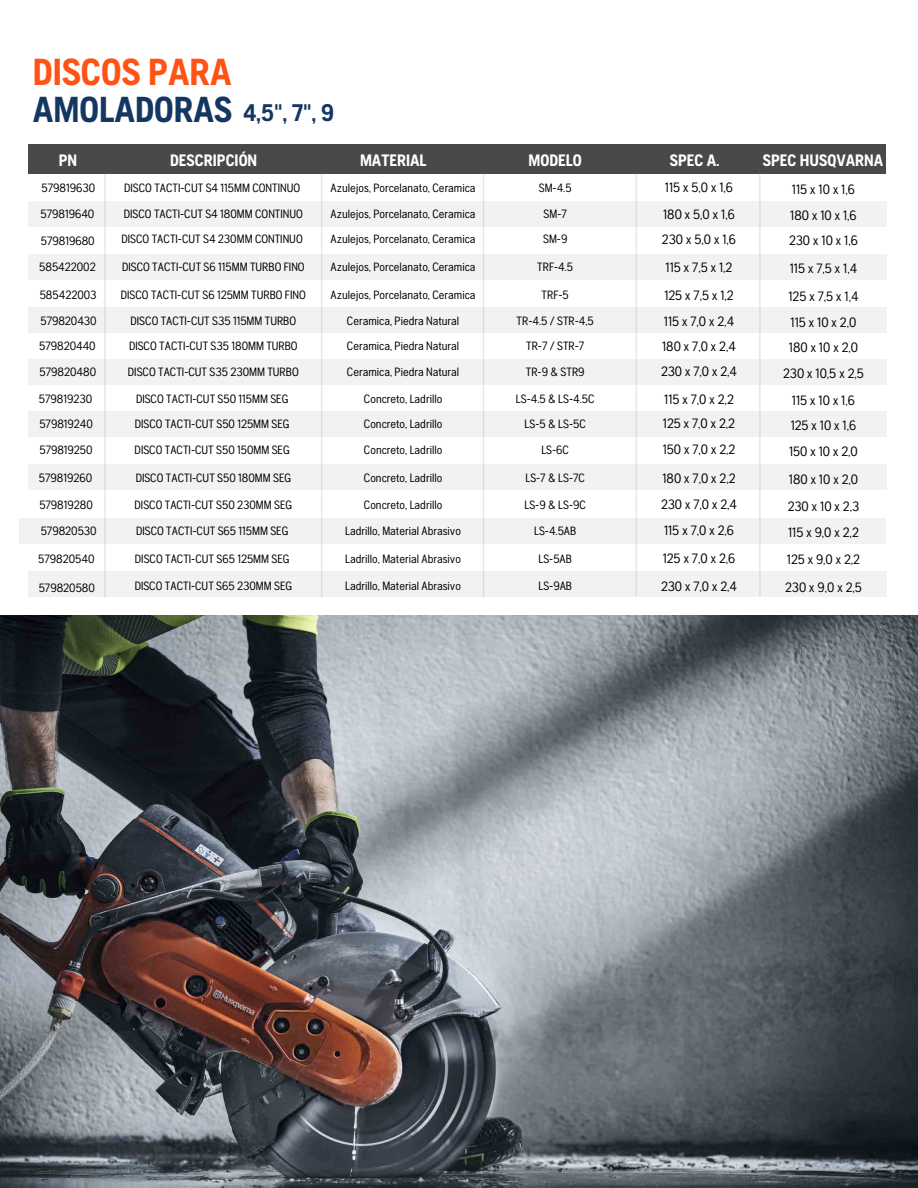
<style>
.page{position:relative;width:918px;height:1188px;background:#fff}
.page>*{position:absolute;margin:0;border:0;box-sizing:border-box;transform-origin:0 0}
.t1{font:700 37.5px "Husqvarna Gothic";color:#ff5316}
.t2{font:700 36px "Husqvarna Gothic";color:#143761}
.t3{font:700 24px "Husqvarna Gothic";color:#143761}
.t4{font:700 16.5px "Husqvarna Gothic";color:#fff}
.t5{font:13.5px "Husqvarna Gothic";color:#000}
.t6{font:12px "Husqvarna Gothic";color:#000}
</style>
<div class="page">
<img style="left:0;top:616px;width:918px;height:572px">
<div style="left:19px;top:518px;width:866px;height:26px;background:#f2f2f2"></div>
<div style="left:28px;top:201px;width:858px;height:26px;background:#f2f2f2"></div>
<div style="left:28px;top:145px;width:858px;height:29px;background:#494949"></div>
<div style="left:28px;top:254px;width:858px;height:26px;background:#f2f2f2"></div>
<div style="left:28px;top:307px;width:858px;height:25px;background:#f2f2f2"></div>
<div style="left:28px;top:359px;width:858px;height:26px;background:#f2f2f2"></div>
<div style="left:28px;top:411px;width:858px;height:25px;background:#f2f2f2"></div>
<div style="left:28px;top:464px;width:858px;height:26px;background:#f2f2f2"></div>
<div style="left:28px;top:571px;width:858px;height:26px;background:#f2f2f2"></div>
<hr style="left:104px;top:174px;width:2px;height:423px;background:#808080">
<hr style="left:321px;top:174px;width:1px;height:423px;background:#808080">
<hr style="left:483px;top:174px;width:1px;height:423px;background:#808080">
<hr style="left:636px;top:173px;width:1px;height:423px;background:#808080">
<hr style="left:759px;top:172px;width:2px;height:425px;background:#808080">
<h1 class="t1" style="left:33px;top:50px;width:200px">DISCOS PARA</h1>
<h2 class="t2" style="left:33px;top:89px;width:201px">AMOLADORAS</h2>
<h3 class="t3" style="left:243px;top:99px;width:92px">4,5", 7", 9</h3>
<h3 class="t4" style="left:59px;top:151px;width:20px">PN</h3>
<h3 class="t4" style="left:170px;top:151px;width:89px">DESCRIPCIÓN</h3>
<h3 class="t4" style="left:360px;top:151px;width:68px">MATERIAL</h3>
<h3 class="t4" style="left:670px;top:151px;width:51px">SPEC A.</h3>
<h3 class="t4" style="left:763px;top:151px;width:122px">SPEC HUSQVARNA</h3>
<p class="t6" style="left:124px;top:181px;width:178px">DISCO TACTI-CUT S4 115MM CONTINUO</p>
<p class="t6" style="left:331px;top:181px;width:147px">Azulejos, Porcelanato, Ceramica</p>
<p class="t6" style="left:539px;top:181px;width:34px">SM-4.5</p>
<p class="t5" style="left:665px;top:180px;width:70px">115 x 5,0 x 1,6</p>
<p class="t5" style="left:792px;top:181px;width:64px">115 x 10 x 1,6</p>
<h3 class="t4" style="left:529px;top:151px;width:55px">MODELO</h3>
<p class="t6" style="left:41px;top:181px;width:55px">579819630</p>
<p class="t6" style="left:40px;top:207px;width:55px">579819640</p>
<p class="t6" style="left:124px;top:207px;width:181px">DISCO TACTI-CUT S4 180MM CONTINUO</p>
<p class="t6" style="left:331px;top:207px;width:147px">Azulejos, Porcelanato, Ceramica</p>
<p class="t6" style="left:544px;top:207px;width:25px">SM-7</p>
<p class="t5" style="left:663px;top:206px;width:73px">180 x 5,0 x 1,6</p>
<p class="t5" style="left:790px;top:208px;width:68px">180 x 10 x 1,6</p>
<p class="t6" style="left:41px;top:234px;width:55px">579819680</p>
<p class="t6" style="left:122px;top:232px;width:183px">DISCO TACTI-CUT S4 230MM CONTINUO</p>
<p class="t6" style="left:331px;top:232px;width:147px">Azulejos, Porcelanato, Ceramica</p>
<p class="t6" style="left:543px;top:232px;width:26px">SM-9</p>
<p class="t5" style="left:662px;top:232px;width:76px">230 x 5,0 x 1,6</p>
<p class="t5" style="left:789px;top:233px;width:70px">230 x 10 x 1,6</p>
<p class="t6" style="left:39px;top:260px;width:58px">585422002</p>
<p class="t6" style="left:122px;top:260px;width:184px">DISCO TACTI-CUT S6 115MM TURBO FINO</p>
<p class="t6" style="left:331px;top:260px;width:147px">Azulejos, Porcelanato, Ceramica</p>
<p class="t6" style="left:537px;top:260px;width:37px">TRF-4.5</p>
<p class="t5" style="left:666px;top:260px;width:68px">115 x 7,5 x 1,2</p>
<p class="t5" style="left:790px;top:261px;width:69px">115 x 7,5 x 1,4</p>
<p class="t6" style="left:40px;top:288px;width:58px">585422003</p>
<p class="t6" style="left:121px;top:288px;width:186px">DISCO TACTI-CUT S6 125MM TURBO FINO</p>
<p class="t6" style="left:331px;top:288px;width:147px">Azulejos, Porcelanato, Ceramica</p>
<p class="t6" style="left:542px;top:288px;width:29px">TRF-5</p>
<p class="t5" style="left:664px;top:287px;width:71px">125 x 7,5 x 1,2</p>
<p class="t5" style="left:789px;top:289px;width:71px">125 x 7,5 x 1,4</p>
<p class="t6" style="left:40px;top:314px;width:58px">579820430</p>
<p class="t6" style="left:131px;top:314px;width:167px">DISCO TACTI-CUT S35 115MM TURBO</p>
<p class="t6" style="left:347px;top:314px;width:114px">Ceramica, Piedra Natural</p>
<p class="t6" style="left:517px;top:314px;width:79px">TR-4.5 / STR-4,5</p>
<p class="t5" style="left:664px;top:313px;width:72px">115 x 7,0 x 2,4</p>
<p class="t5" style="left:791px;top:315px;width:67px">115 x 10 x 2,0</p>
<p class="t6" style="left:39px;top:339px;width:58px">579820440</p>
<p class="t6" style="left:129px;top:339px;width:170px">DISCO TACTI-CUT S35 180MM TURBO</p>
<p class="t6" style="left:347px;top:339px;width:114px">Ceramica, Piedra Natural</p>
<p class="t6" style="left:526px;top:339px;width:60px">TR-7 / STR-7</p>
<p class="t5" style="left:662px;top:338px;width:75px">180 x 7,0 x 2,4</p>
<p class="t5" style="left:789px;top:340px;width:71px">180 x 10 x 2,0</p>
<p class="t6" style="left:40px;top:365px;width:58px">579820480</p>
<p class="t6" style="left:128px;top:365px;width:172px">DISCO TACTI-CUT S35 230MM TURBO</p>
<p class="t6" style="left:347px;top:365px;width:114px">Ceramica, Piedra Natural</p>
<p class="t6" style="left:526px;top:365px;width:60px">TR-9 &amp; STR9</p>
<p class="t5" style="left:661px;top:364px;width:78px">230 x 7,0 x 2,4</p>
<p class="t5" style="left:783px;top:365px;width:82px">230 x 10,5 x 2,5</p>
<p class="t6" style="left:39px;top:392px;width:55px">579819230</p>
<p class="t6" style="left:136px;top:392px;width:154px">DISCO TACTI-CUT S50 115MM SEG</p>
<p class="t6" style="left:364px;top:392px;width:80px">Concreto, Ladrillo</p>
<p class="t6" style="left:516px;top:392px;width:80px">LS-4.5 &amp; LS-4.5C</p>
<p class="t5" style="left:664px;top:391px;width:71px">115 x 7,0 x 2,2</p>
<p class="t5" style="left:792px;top:393px;width:64px">115 x 10 x 1,6</p>
<p class="t6" style="left:39px;top:417px;width:55px">579819240</p>
<p class="t6" style="left:135px;top:417px;width:156px">DISCO TACTI-CUT S50 125MM SEG</p>
<p class="t6" style="left:364px;top:417px;width:80px">Concreto, Ladrillo</p>
<p class="t6" style="left:525px;top:417px;width:63px">LS-5 &amp; LS-5C</p>
<p class="t5" style="left:663px;top:416px;width:74px">125 x 7,0 x 2,2</p>
<p class="t5" style="left:791px;top:417px;width:67px">125 x 10 x 1,6</p>
<p class="t6" style="left:39px;top:443px;width:55px">579819250</p>
<p class="t6" style="left:135px;top:443px;width:157px">DISCO TACTI-CUT S50 150MM SEG</p>
<p class="t6" style="left:364px;top:443px;width:80px">Concreto, Ladrillo</p>
<p class="t6" style="left:541px;top:443px;width:29px">LS-6C</p>
<p class="t5" style="left:663px;top:442px;width:74px">150 x 7,0 x 2,2</p>
<p class="t5" style="left:789px;top:443px;width:70px">150 x 10 x 2,0</p>
<p class="t6" style="left:39px;top:471px;width:55px">579819260</p>
<p class="t6" style="left:136px;top:471px;width:157px">DISCO TACTI-CUT S50 180MM SEG</p>
<p class="t6" style="left:364px;top:471px;width:80px">Concreto, Ladrillo</p>
<p class="t6" style="left:525px;top:471px;width:61px">LS-7 &amp; LS-7C</p>
<p class="t5" style="left:663px;top:470px;width:74px">180 x 7,0 x 2,2</p>
<p class="t5" style="left:789px;top:472px;width:71px">180 x 10 x 2,0</p>
<p class="t6" style="left:39px;top:498px;width:55px">579819280</p>
<p class="t6" style="left:135px;top:498px;width:159px">DISCO TACTI-CUT S50 230MM SEG</p>
<p class="t6" style="left:364px;top:498px;width:80px">Concreto, Ladrillo</p>
<p class="t6" style="left:524px;top:498px;width:63px">LS-9 &amp; LS-9C</p>
<p class="t5" style="left:661px;top:497px;width:78px">230 x 7,0 x 2,4</p>
<p class="t5" style="left:788px;top:498px;width:73px">230 x 10 x 2,3</p>
<p class="t6" style="left:41px;top:524px;width:57px">579820530</p>
<p class="t6" style="left:136px;top:524px;width:154px">DISCO TACTI-CUT S65 115MM SEG</p>
<p class="t6" style="left:345px;top:524px;width:117px">Ladrillo, Material Abrasivo</p>
<p class="t6" style="left:534px;top:524px;width:44px">LS-4.5AB</p>
<p class="t5" style="left:664px;top:523px;width:71px">115 x 7,0 x 2,6</p>
<p class="t5" style="left:788px;top:524px;width:72px">115 x 9,0 x 2,2</p>
<p class="t6" style="left:38px;top:551px;width:58px">579820540</p>
<p class="t6" style="left:135px;top:551px;width:156px">DISCO TACTI-CUT S65 125MM SEG</p>
<p class="t6" style="left:345px;top:551px;width:117px">Ladrillo, Material Abrasivo</p>
<p class="t6" style="left:539px;top:551px;width:35px">LS-5AB</p>
<p class="t5" style="left:663px;top:551px;width:74px">125 x 7,0 x 2,6</p>
<p class="t5" style="left:787px;top:552px;width:75px">125 x 9,0 x 2,2</p>
<p class="t6" style="left:39px;top:581px;width:58px">579820580</p>
<p class="t6" style="left:135px;top:579px;width:159px">DISCO TACTI-CUT S65 230MM SEG</p>
<p class="t6" style="left:345px;top:579px;width:117px">Ladrillo, Material Abrasivo</p>
<p class="t6" style="left:538px;top:579px;width:35px">LS-9AB</p>
<p class="t5" style="left:661px;top:578px;width:78px">230 x 7,0 x 2,4</p>
<p class="t5" style="left:785px;top:580px;width:78px">230 x 9,0 x 2,5</p>
</div>
